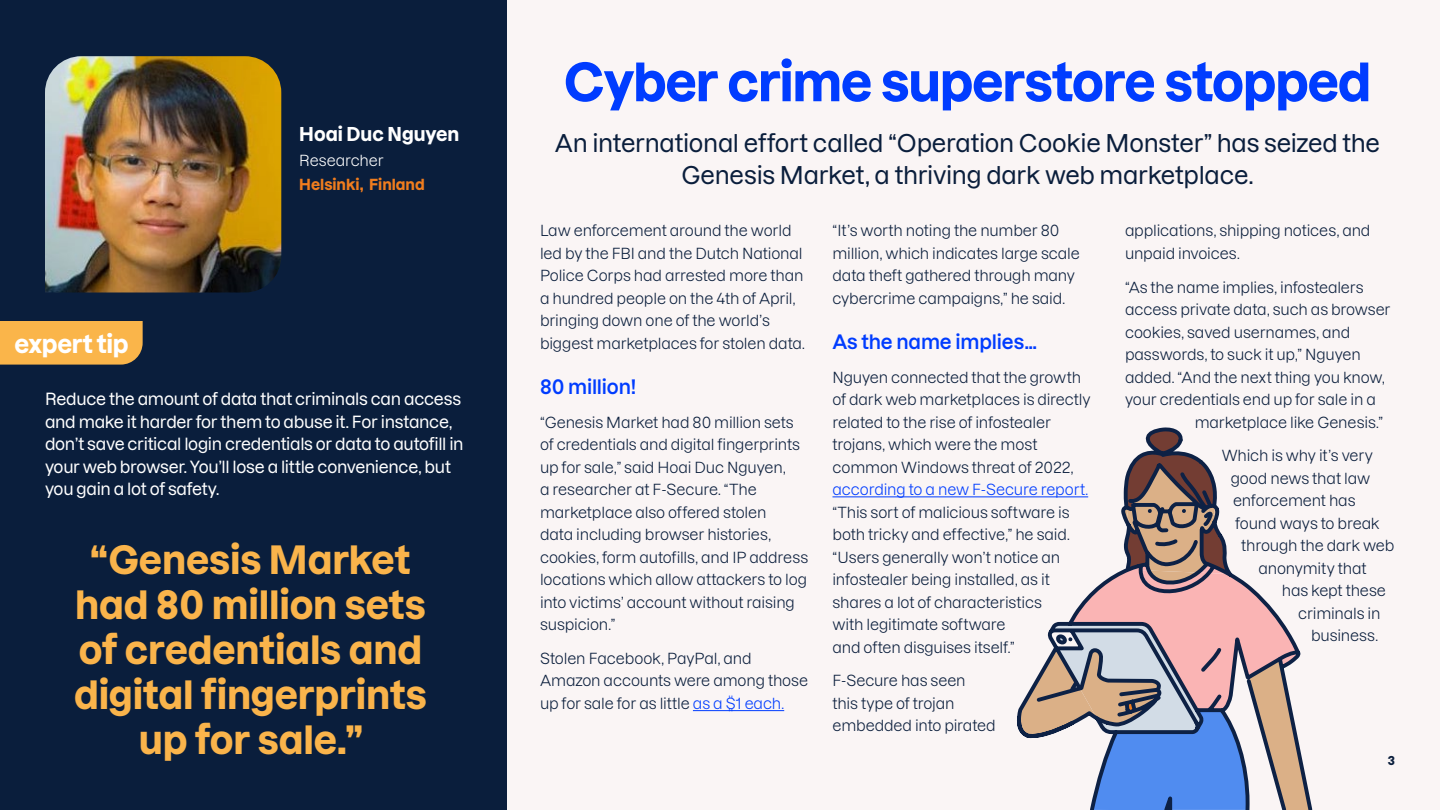
<style>
.page{position:relative;width:1440px;height:810px;background:#faf5f5}
.page>*{position:absolute;margin:0;border:0;box-sizing:border-box;transform-origin:0 0}
.t1{font:700 51.75px "Dazzed";letter-spacing:-.025em;color:#003cff}
.t2{font:700 38.25px/45px "Dazzed";letter-spacing:-.005em;color:#fab44b;text-align:center}
.t3{font:700 24.38px "Dazzed";letter-spacing:-.015em;color:#fff}
.t4{font:500 24px/32.2px "Dazzed";letter-spacing:-.015em;color:#0a1e3c;text-align:center}
.t5{font:600 19.5px "Dazzed";letter-spacing:-.01em;color:#003cff}
.t6{font:700 18.75px "Dazzed";color:#fff}
.t7{font:500 16.5px/22.5px "Dazzed";letter-spacing:-.02em;color:#fff}
.t8{font:15px/22.5px "Dazzed";letter-spacing:-.01em;color:#0a1e3c}
.t9{font:15px "Dazzed";letter-spacing:-.01em;color:#003cff}
.t10{font:700 15px "Dazzed";color:#f07d1e}
.t11{font:15px "Dazzed";letter-spacing:-.01em;color:#fff}
.t12{font:700 12px "Dazzed";color:#0a1e3c}
.s1{color:#003cff}
</style>
<div class="page">
<div style="left:0;top:0;width:506px;height:810px;background:#0a1e3c"></div>
<img style="left:45px;top:56px;width:236px;height:236px">
<hr style="left:693px;top:710px;width:91px;height:1px;background:#003cff">
<hr style="left:832px;top:496px;width:256px;height:1px;background:#003cff">
<div style="left:0;top:321px;width:143px;height:44px;background:#fab54a"></div>
<svg style="left:1015px;top:427px;width:298px;height:383px"></svg>
<h3 class="t3" style="left:15px;top:324px;width:116px">expert tip</h3>
<p class="t6" style="left:299px;top:119px;width:162px">Hoai Duc Nguyen</p>
<p class="t11" style="left:299px;top:148px;width:86px">Researcher</p>
<p class="t10" style="left:299px;top:173px;width:127px">Helsinki, Finland</p>
<p class="t7" style="left:45px;top:386px;width:420px">Reduce the amount of data that criminals can access and make it harder for them to abuse it. For instance, don’t save critical login credentials or data to autofill in your web browser. You’ll lose a little convenience, but you gain a lot of safety.</p>
<h2 class="t2" style="left:74px;top:533px;width:354px">“Genesis Market had 80 million sets of credentials and digital fingerprints up for sale.”</h2>
<h1 class="t1" style="left:564px;top:41px;width:809px">Cyber crime superstore stopped</h1>
<h3 class="t4" style="left:555px;top:124px;width:827px">An international effort called “Operation Cookie Monster” has seized the<br>Genesis Market, a thriving dark web marketplace.</h3>
<p class="t8" style="left:540px;top:218px;width:266px">Law enforcement around the world led by the FBI and the Dutch National Police Corps had arrested more than a hundred people on the 4th of April, bringing down one of the world’s biggest marketplaces for stolen data.</p>
<h3 class="t5" style="left:540px;top:371px;width:98px">80 million!</h3>
<p class="t8" style="left:540px;top:409px;width:270px">“Genesis Market had 80 million sets of credentials and digital fingerprints up for sale,” said Hoai Duc Nguyen,<br>a researcher at F-Secure. “The marketplace also offered stolen<br>data including browser histories, cookies, form autofills, and IP address locations which allow attackers to log into victims’ account without raising suspicion.”</p>
<p class="t8" style="left:540px;top:645px;width:270px">Stolen Facebook, PayPal, and<br>Amazon accounts were among those up for sale for as little <span class="s1">as a $1 each.</span></p>
<p class="t8" style="left:832px;top:218px;width:249px">“It’s worth noting the number 80 million, which indicates large scale data theft gathered through many cybercrime campaigns,” he said.</p>
<h3 class="t5" style="left:832px;top:326px;width:206px">As the name implies…</h3>
<p class="t8" style="left:832px;top:364px;width:260px">Nguyen connected that the growth of dark web marketplaces is directly related to the rise of infostealer trojans, which were the most common Windows threat of 2022,</p>
<p class="t9" style="left:832px;top:477px;width:257px">according to a new F-Secure report.</p>
<p class="t8" style="left:832px;top:499px;width:239px">“This sort of malicious software is both tricky and effective,” he said. “Users generally won’t notice an infostealer being installed, as it shares a lot of characteristics with legitimate software<br>and often disguises itself.”</p>
<p class="t8" style="left:832px;top:668px;width:165px">F-Secure has seen<br>this type of trojan embedded into pirated</p>
<p class="t8" style="left:1125px;top:218px;width:247px">applications, shipping notices, and unpaid invoices.</p>
<p class="t8" style="left:1125px;top:274px;width:240px">“As the name implies, infostealers</p>
<p class="t8" style="left:1125px;top:297px;width:267px">access private data, such as browser</p>
<p class="t8" style="left:1125px;top:319px;width:227px">cookies, saved usernames, and</p>
<p class="t8" style="left:1125px;top:342px;width:237px">passwords, to suck it up,” Nguyen</p>
<p class="t8" style="left:1125px;top:364px;width:262px">added. “And the next thing you know,</p>
<p class="t8" style="left:1125px;top:387px;width:253px">your credentials end up for sale in a</p>
<p class="t8" style="left:1195px;top:409px;width:190px">marketplace like Genesis.”</p>
<p class="t8" style="left:1222px;top:443px;width:153px">Which is why it’s very</p>
<p class="t8" style="left:1231px;top:465px;width:141px">good news that law</p>
<p class="t8" style="left:1233px;top:488px;width:124px">enforcement has</p>
<p class="t8" style="left:1235px;top:510px;width:146px">found ways to break</p>
<p class="t8" style="left:1241px;top:533px;width:155px">through the dark web</p>
<p class="t8" style="left:1258px;top:555px;width:110px">anonymity that</p>
<p class="t8" style="left:1282px;top:578px;width:106px">has kept these</p>
<p class="t8" style="left:1298px;top:600px;width:84px">criminals in</p>
<p class="t8" style="left:1311px;top:623px;width:69px">business.</p>
<p class="t12" style="left:1388px;top:751px;width:9px">3</p>
</div>
